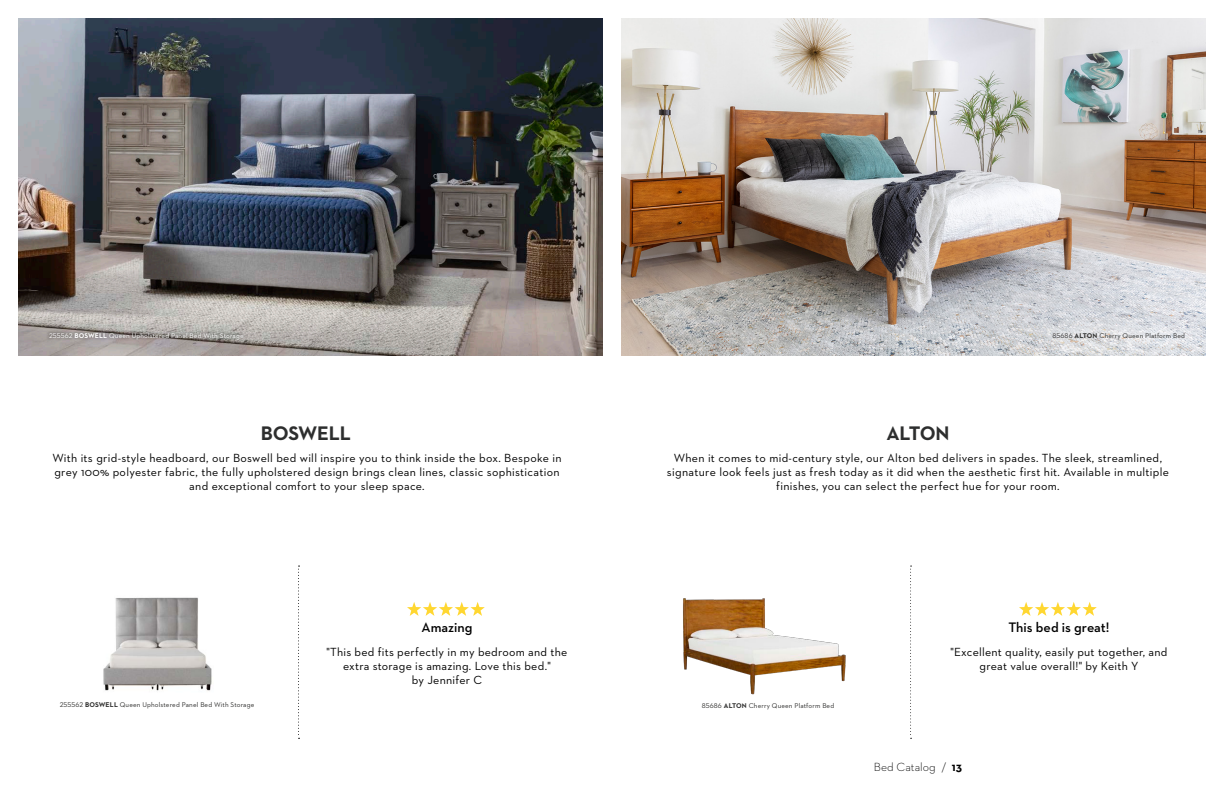
<style>
.page{position:relative;width:1224px;height:792px;background:#fff}
.page>*{position:absolute;margin:0;border:0;box-sizing:border-box;transform-origin:0 0}
.t1{font:700 20px "Neutraface 2 Text";letter-spacing:-.01em;color:#2d2e2e}
.t2{font:600 14px "Neutraface 2 Text";color:#000}
.t3{font:12px/14px "Neutraface 2 Text";letter-spacing:.025em;color:#000;text-align:center}
.t4{font:300 12px "Neutraface 2 Text";color:#000}
.Merch_Copy_Black{font:7px "Neutraface 2 Text";letter-spacing:.02em;color:#2f2f2e}
.Merch_Copy_Black-2{font:7px "Neutraface 2 Text";letter-spacing:.015em;color:#fff}
.s1{font-weight:700}
</style>
<div class="page">
<img style="left:621px;top:18px;width:585px;height:338px">
<div style="left:1042px;top:319px;width:169px;height:43px;background:#fff;opacity:.26"></div>
<img style="left:18px;top:18px;width:585px;height:338px">
<div style="left:46px;top:329px;width:201px;height:14px;background:#010000;opacity:.22"></div>
<svg style="left:298px;top:566px;width:2px;height:173px"></svg>
<img style="left:103px;top:597px;width:109px;height:94px">
<svg style="left:407px;top:602px;width:78px;height:14px"></svg>
<svg style="left:910px;top:566px;width:2px;height:173px"></svg>
<img style="left:683px;top:598px;width:163px;height:97px">
<svg style="left:1019px;top:602px;width:78px;height:14px"></svg>
<p class="Merch_Copy_Black-2" style="left:49px;top:331px;width:196px">255562 <span class="s1">BOSWELL</span> Queen Upholstered Panel Bed With Storage</p>
<p class="Merch_Copy_Black" style="left:1052px;top:331px;width:134px">85686 <span class="s1">ALTON</span> Cherry Queen Platform Bed</p>
<p class="t1" style="left:261px;top:420px;width:92px">BOSWELL</p>
<p class="t1" style="left:886px;top:420px;width:65px">ALTON</p>
<p class="t3" style="left:52px;top:451px;width:511px">With its grid-style headboard, our Boswell bed will inspire you to think inside the box. Bespoke in grey 100% polyester fabric, the fully upholstered design brings clean lines, classic sophistication and exceptional comfort to your sleep space.</p>
<p class="t3" style="left:667px;top:451px;width:504px">When it comes to mid-century style, our Alton bed delivers in spades. The sleek, streamlined, signature look feels just as fresh today as it did when the aesthetic first hit. Available in multiple finishes, you can select the perfect hue for your room.</p>
<p class="t2" style="left:421px;top:618px;width:53px">Amazing</p>
<p class="t3" style="left:327px;top:645px;width:242px">"This bed fits perfectly in my bedroom and the extra storage is amazing. Love this bed."</p>
<p class="t3" style="left:412px;top:673px;width:72px">by Jennifer C</p>
<p class="t2" style="left:1008px;top:618px;width:103px">This bed is great!</p>
<p class="t3" style="left:951px;top:645px;width:218px">"Excellent quality, easily put together, and great value overall!" by Keith Y</p>
<p class="Merch_Copy_Black" style="left:60px;top:701px;width:196px">255562 <span class="s1">BOSWELL</span> Queen Upholstered Panel Bed With Storage</p>
<p class="Merch_Copy_Black" style="left:702px;top:701px;width:134px">85686 <span class="s1">ALTON</span> Cherry Queen Platform Bed</p>
<p class="t4" style="left:874px;top:760px;width:90px">Bed Catalog / <span class="s1">13</span></p>
</div>
